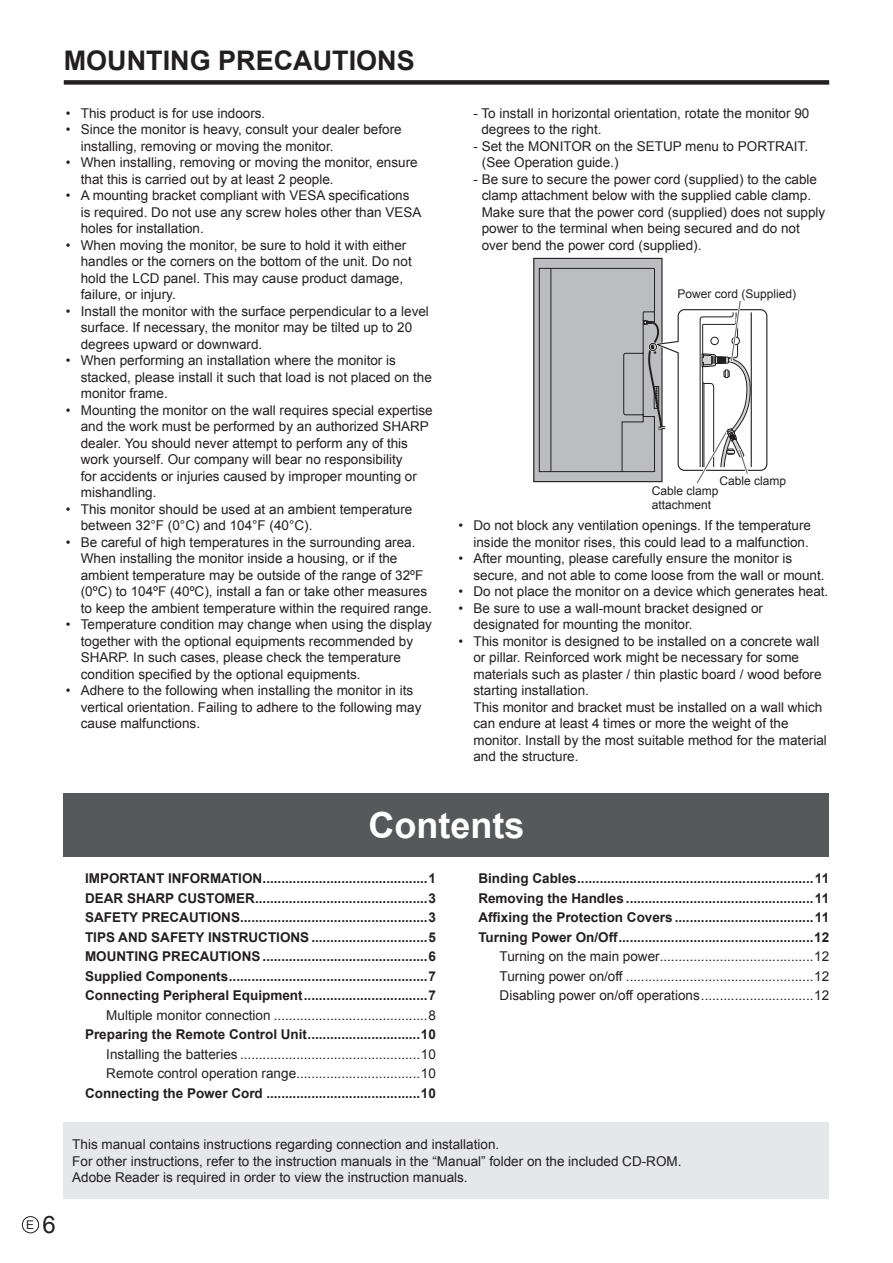
<style>
.page{position:relative;width:893px;height:1263px;background:#fff}
.page>*{position:absolute;margin:0;border:0;box-sizing:border-box;transform-origin:0 0}
.t1{font:700 36px "Arial";color:#fff}
.t2{font:700 27px "Arial";color:#231f20}
.t3{font:13.5px/16.5px "Arial";color:#231f20}
.t4{font:700 13.5px/19.5px "Arial";color:#231f20;text-align:justify}
.t5{font:12px/13.5px "Arial";color:#231f20}
.s1{font-size:24px}
</style>
<div class="page">
<div style="left:22px;top:1216px;width:17px;height:17px;border:1px solid #231f20;border-radius:50%"></div>
<div style="left:64px;top:80px;width:765px;height:5px;background:#231f20"></div>
<div style="left:534px;top:258px;width:128px;height:224px;background:#bcbdc0"></div>
<div style="left:533px;top:258px;width:130px;height:224px;border:1px solid #231f20"></div>
<svg style="left:538px;top:267px;width:230px;height:217px"></svg>
<div style="left:64px;top:1123px;width:765px;height:76px;background:#e6e7e9"></div>
<div style="left:64px;top:793px;width:765px;height:64px;background:#57585a"></div>
<h2 class="t2" style="left:64px;top:43px;width:352px">MOUNTING PRECAUTIONS</h2>
<p class="t3" style="left:66px;top:105px;width:201px">• This product is for use indoors.</p>
<p class="t3" style="left:81px;top:122px;width:322px;text-indent:-15px">• Since the monitor is heavy, consult your dealer before installing, removing or moving the monitor.</p>
<p class="t3" style="left:81px;top:155px;width:338px;text-indent:-15px">• When installing, removing or moving the monitor, ensure that this is carried out by at least 2 people.</p>
<p class="t3" style="left:81px;top:188px;width:342px;text-indent:-15px">• A mounting bracket compliant with VESA specifications is required. Do not use any screw holes other than VESA holes for installation.</p>
<p class="t3" style="left:81px;top:237px;width:332px;text-indent:-15px">• When moving the monitor, be sure to hold it with either handles or the corners on the bottom of the unit. Do not hold the LCD panel. This may cause product damage, failure, or injury.</p>
<p class="t3" style="left:81px;top:303px;width:350px;text-indent:-15px">• Install the monitor with the surface perpendicular to a level surface. If necessary, the monitor may be tilted up to 20 degrees upward or downward.</p>
<p class="t3" style="left:81px;top:352px;width:353px;text-indent:-15px">• When performing an installation where the monitor is stacked, please install it such that load is not placed on the monitor frame.</p>
<p class="t3" style="left:81px;top:402px;width:353px;text-indent:-15px">• Mounting the monitor on the wall requires special expertise and the work must be performed by an authorized SHARP dealer. You should never attempt to perform any of this work yourself. Our company will bear no responsibility<br>for accidents or injuries caused by improper mounting or mishandling.</p>
<p class="t3" style="left:81px;top:501px;width:333px;text-indent:-15px">• This monitor should be used at an ambient temperature between 32°F (0°C) and 104°F (40°C).</p>
<p class="t3" style="left:81px;top:534px;width:353px;text-indent:-15px">• Be careful of high temperatures in the surrounding area.<br>When installing the monitor inside a housing, or if the ambient temperature may be outside of the range of 32ºF (0ºC) to 104ºF (40ºC), install a fan or take other measures to keep the ambient temperature within the required range.</p>
<p class="t3" style="left:81px;top:616px;width:353px;text-indent:-15px">• Temperature condition may change when using the display together with the optional equipments recommended by SHARP. In such cases, please check the temperature condition specified by the optional equipments.</p>
<p class="t3" style="left:81px;top:682px;width:342px;text-indent:-15px">• Adhere to the following when installing the monitor in its vertical orientation. Failing to adhere to the following may cause malfunctions.</p>
<p class="t3" style="left:481px;top:105px;width:329px;text-indent:-8px">- To install in horizontal orientation, rotate the monitor 90 degrees to the right.</p>
<p class="t3" style="left:482px;top:138px;width:328px;text-indent:-9px">- Set the MONITOR on the SETUP menu to PORTRAIT. (See Operation guide.)</p>
<p class="t3" style="left:482px;top:171px;width:345px;text-indent:-8px">- Be sure to secure the power cord (supplied) to the cable clamp attachment below with the supplied cable clamp.<br>Make sure that the power cord (supplied) does not supply power to the terminal when being secured and do not over bend the power cord (supplied).</p>
<p class="t5" style="left:677px;top:287px;width:120px">Power cord (Supplied)</p>
<p class="t5" style="left:719px;top:474px;width:68px">Cable clamp</p>
<p class="t5" style="left:652px;top:484px;width:68px">Cable clamp attachment</p>
<p class="t3" style="left:459px;top:517px;width:354px;text-align:right">• Do not block any ventilation openings. If the temperature inside the monitor rises, this could lead to a malfunction.</p>
<p class="t3" style="left:473px;top:550px;width:353px;text-indent:-15px">• After mounting, please carefully ensure the monitor is secure, and not able to come loose from the wall or mount.</p>
<p class="t3" style="left:459px;top:583px;width:371px">• Do not place the monitor on a device which generates heat.</p>
<p class="t3" style="left:473px;top:600px;width:291px;text-indent:-15px">• Be sure to use a wall-mount bracket designed or designated for mounting the monitor.</p>
<p class="t3" style="left:473px;top:633px;width:355px;text-indent:-15px">• This monitor is designed to be installed on a concrete wall or pillar. Reinforced work might be necessary for some materials such as plaster / thin plastic board / wood before starting installation.<br>This monitor and bracket must be installed on a wall which can endure at least 4 times or more the weight of the monitor. Install by the most suitable method for the material and the structure.</p>
<p class="t5" style="left:26px;top:1218px;width:31px">E <span class="s1">6</span></p>
<h1 class="t1" style="left:368px;top:801px;width:157px">Contents</h1>
<p class="t4" style="left:85px;top:869px;width:352px">IMPORTANT INFORMATION............................................1<br>DEAR SHARP CUSTOMER..............................................3<br>SAFETY PRECAUTIONS..................................................3<br>TIPS AND SAFETY INSTRUCTIONS...............................5<br>MOUNTING PRECAUTIONS............................................6<br>Supplied Components.....................................................7<br>Connecting Peripheral Equipment.................................7</p>
<p class="t3" style="left:106px;top:1007px;width:331px">Multiple monitor connection .........................................8</p>
<p class="t4" style="left:85px;top:1025px;width:352px">Preparing the Remote Control Unit..............................10</p>
<p class="t3" style="left:106px;top:1044px;width:331px;line-height:19.5px">Installing the batteries ................................................10<br>Remote control operation range.................................10</p>
<p class="t4" style="left:85px;top:1084px;width:352px">Connecting the Power Cord .........................................10</p>
<p class="t4" style="left:478px;top:869px;width:352px">Binding Cables...............................................................11<br>Removing the Handles ..................................................11<br>Affixing the Protection Covers .....................................11<br>Turning Power On/Off....................................................12</p>
<p class="t3" style="left:500px;top:947px;width:331px;line-height:19.5px;text-align:justify">Turning on the main power.........................................12<br>Turning power on/off ..................................................12<br>Disabling power on/off operations..............................12</p>
<p class="t3" style="left:72px;top:1136px;width:611px">This manual contains instructions regarding connection and installation.<br>For other instructions, refer to the instruction manuals in the “Manual” folder on the included CD-ROM.<br>Adobe Reader is required in order to view the instruction manuals.</p>
</div>
